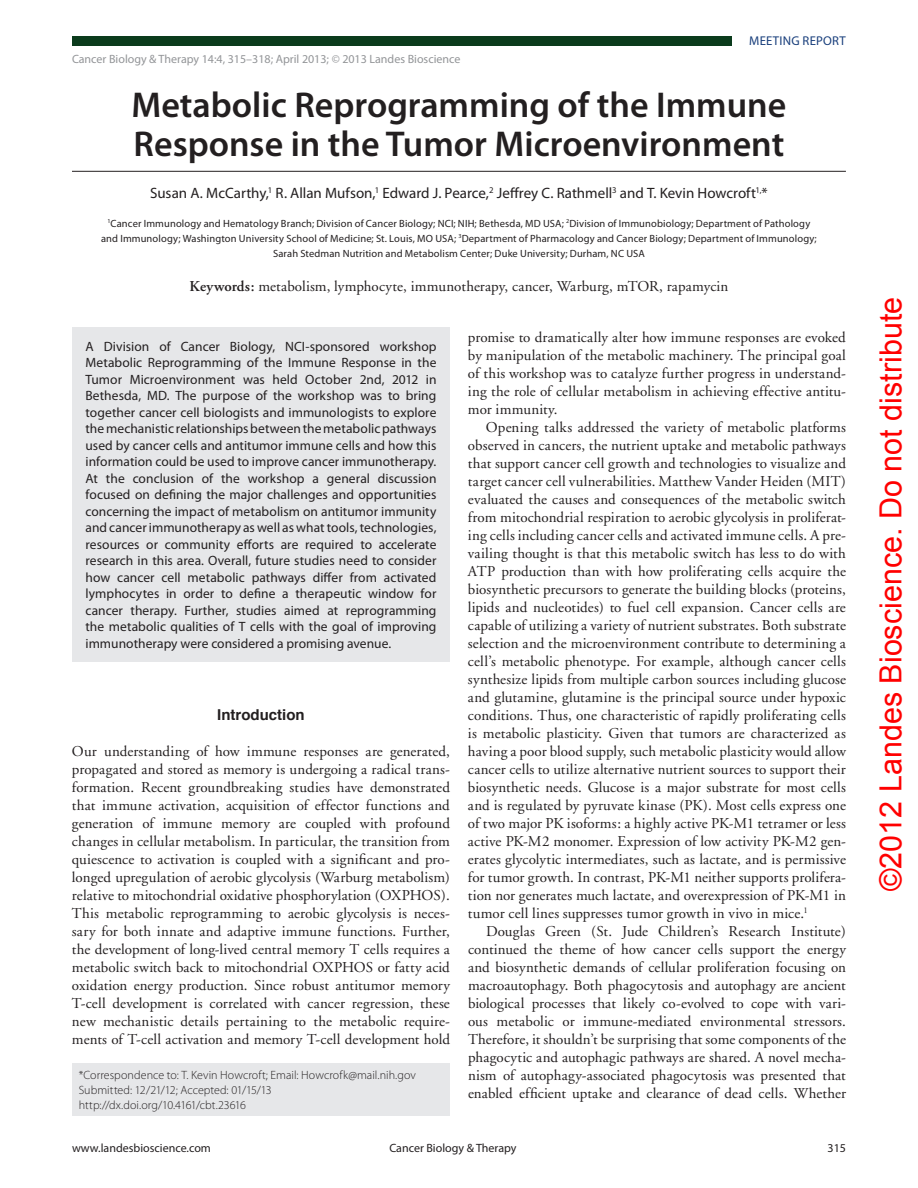
<style>
.page{position:relative;width:918px;height:1188px;background:#fff}
.page>*{position:absolute;margin:0;border:0;box-sizing:border-box;transform-origin:0 0}
.t1{font:600 36px/39px "Myriad Pro";color:#231f20}
.t2{font:30.45px "Arial";color:#f00}
.t3{font:15px/18px "Adobe Garamond";letter-spacing:.01em;color:#231f20;text-align:justify}
.t4{font:15px "Myriad Pro";letter-spacing:-.005em;color:#231f20}
.t5{font:700 15px "Helvetica";color:#231f20}
.t6{font:13.5px/16.5px "Myriad Pro";color:#231f20;text-align:justify}
.t7{font:12.75px "Myriad Pro";letter-spacing:.02em;color:#193f7c}
.t8{font:300 12px/15px "Myriad Pro";color:#231f20}
.t9{font:12px "Myriad Pro";color:#939598}
.t10{font:12px "Myriad Pro";color:#231f20}
.t11{font:10.5px/15px "Myriad Pro";letter-spacing:.01em;color:#231f20;text-align:center}
.s1{font-weight:600}
</style>
<div class="page">
<div style="left:72px;top:36px;width:660px;height:10px;background:#0b3b1c"></div>
<div style="left:72px;top:1063px;width:378px;height:53px;background:#e6e7e9"></div>
<div style="left:72px;top:327px;width:378px;height:334px;background:#e6e7e9"></div>
<hr style="left:72px;top:171px;width:774px;height:1px;background:#231f20">
<p class="t9" style="left:72px;top:52px;width:390px">Cancer Biology &amp; Therapy 14:4, 315–318; April 2013; © 2013 Landes Bioscience</p>
<p class="t7" style="left:749px;top:32px;width:91px">Meeting Report</p>
<h1 class="t1" style="left:131px;top:85px;width:657px">Metabolic Reprogramming of the Immune<br>Response in the Tumor Microenvironment</h1>
<p class="t4" style="left:150px;top:184px;width:619px">Susan A. McCarthy,<sup>1</sup> R. Allan Mufson,<sup>1</sup> Edward J. Pearce,<sup>2</sup> Jeffrey C. Rathmell<sup>3</sup> and T. Kevin Howcroft<sup>1,</sup>*</p>
<p class="t11" style="left:101px;top:216px;width:717px"><sup>1</sup>Cancer Immunology and Hematology Branch; Division of Cancer Biology; NCI; NI H; Bethesda, MD USA; <sup>2</sup>Division of Immunobiology; Department of Pathology and Immunology; Washington University School of Medicine; St. Louis, MO USA; <sup>3</sup>Department of Pharmacology and Cancer Biology; Department of Immunology;<br>Sarah Stedman Nutrition and Metabolism Center; Duke University; Durham, NC USA</p>
<p class="t3" style="left:190px;top:278px;width:540px"><span class="s1">Keywords:</span> metabolism, lymphocyte, immunotherapy, cancer, Warburg, mTOR, rapamycin</p>
<p class="t3" style="left:468px;top:329px;width:380px">promise to dramatically alter how immune responses are evoked by manipulation of the metabolic machinery. The principal goal of this workshop was to catalyze further progress in understand&shy;ing the role of cellular metabolism in achieving effective antitu&shy;mor immunity.</p>
<p class="t3" style="left:468px;top:419px;width:380px;text-indent:18px">Opening talks addressed the variety of metabolic platforms observed in cancers, the nutrient uptake and metabolic pathways that support cancer cell growth and technologies to visualize and target cancer cell vulnerabilities. Matthew Vander Heiden (MIT) evaluated the causes and consequences of the metabolic switch from mitochondrial respiration to aerobic glycolysis in proliferat&shy;ing cells including cancer cells and activated immune cells. A pre&shy;vailing thought is that this metabolic switch has less to do with ATP production than with how proliferating cells acquire the biosynthetic precursors to generate the building blocks (proteins, lipids and nucleotides) to fuel cell expansion. Cancer cells are capable of utilizing a variety of nutrient substrates. Both substrate selection and the microenvironment contribute to determining a cell’s metabolic phenotype. For example, although cancer cells synthesize lipids from multiple carbon sources including glucose and glutamine, glutamine is the principal source under hypoxic conditions. Thus, one characteristic of rapidly proliferating cells is metabolic plasticity. Given that tumors are characterized as having a poor blood supply, such metabolic plasticity would allow cancer cells to utilize alternative nutrient sources to support their biosynthetic needs. Glucose is a major substrate for most cells and is regulated by pyruvate kinase (PK). Most cells express one of two major PK isoforms: a highly active PK-M1 tetramer or less active PK-M2 monomer. Expression of low activity PK-M2 gen&shy;erates glycolytic intermediates, such as lactate, and is permissive for tumor growth. In contrast, PK-M1 neither supports prolifera&shy;tion nor generates much lactate, and overexpression of PK-M1 in tumor cell lines suppresses tumor growth in vivo in mice.<sup>1</sup></p>
<p class="t3" style="left:468px;top:923px;width:380px;text-indent:18px">Douglas Green (St. Jude Children’s Research Institute) continued the theme of how cancer cells support the energy and biosynthetic demands of cellular proliferation focusing on macroautophagy. Both phagocytosis and autophagy are ancient biological processes that likely co-evolved to cope with vari&shy;ous metabolic or immune-mediated environmental stressors.<br>Therefore, it shouldn’t be surprising that some components of the phagocytic and autophagic pathways are shared. A novel mecha&shy;nism of autophagy-associated phagocytosis was presented that enabled efficient uptake and clearance of dead cells. Whether</p>
<p class="t6" style="left:86px;top:338px;width:353px">A Division of Cancer Biology, NCI-sponsored workshop Metabolic Reprogramming of the Immune Response in the Tumor Microenvironment was held October 2nd, 2012 in Bethesda, MD. The purpose of the workshop was to bring together cancer cell biologists and immunologists to explore the mechanistic relationships between the metabolic pathways used by cancer cells and antitumor immune cells and how this information could be used to improve cancer immunotherapy.<br>At the conclusion of the workshop a general discussion focused on defining the major challenges and opportunities concerning the impact of metabolism on antitumor immunity and cancer immunotherapy as well as what tools, technologies, resources or community efforts are required to accelerate research in this area. Overall, future studies need to consider how cancer cell metabolic pathways differ from activated lymphocytes in order to define a therapeutic window for cancer therapy. Further, studies aimed at reprogramming the metabolic qualities of T cells with the goal of improving immunotherapy were considered a promising avenue.</p>
<p class="t5" style="left:217px;top:703px;width:89px">Introduction</p>
<p class="t3" style="left:72px;top:743px;width:380px">Our understanding of how immune responses are generated, propagated and stored as memory is undergoing a radical trans&shy;formation. Recent groundbreaking studies have demonstrated that immune activation, acquisition of effector functions and generation of immune memory are coupled with profound changes in cellular metabolism. In particular, the transition from quiescence to activation is coupled with a significant and pro&shy;longed upregulation of aerobic glycolysis (Warburg metabolism) relative to mitochondrial oxidative phosphorylation (OXPHOS).<br>This metabolic reprogramming to aerobic glycolysis is neces&shy;sary for both innate and adaptive immune functions. Further, the development of long-lived central memory T cells requires a metabolic switch back to mitochondrial OXPHOS or fatty acid oxidation energy production. Since robust antitumor memory T-cell development is correlated with cancer regression, these new mechanistic details pertaining to the metabolic require&shy;ments of T-cell activation and memory T-cell development hold</p>
<p class="t8" style="left:79px;top:1068px;width:339px">*Correspondence to: T. Kevin Howcroft; Email: Howcrofk@mail.nih.gov<br>Submitted: 12/21/12; Accepted: 01/15/13 http://dx.doi.org/10.4161/cbt.23616</p>
<p class="t10" style="left:72px;top:1141px;width:140px">www.landesbioscience.com</p>
<p class="t10" style="left:389px;top:1141px;width:129px">Cancer Biology &amp; Therapy</p>
<p class="t10" style="left:828px;top:1141px;width:20px">315</p>
<h2 class="t2" style="left:871px;top:891px;width:595px;rotate:-90deg">©2012 Landes Bioscience. Do not distribute</h2>
</div>
